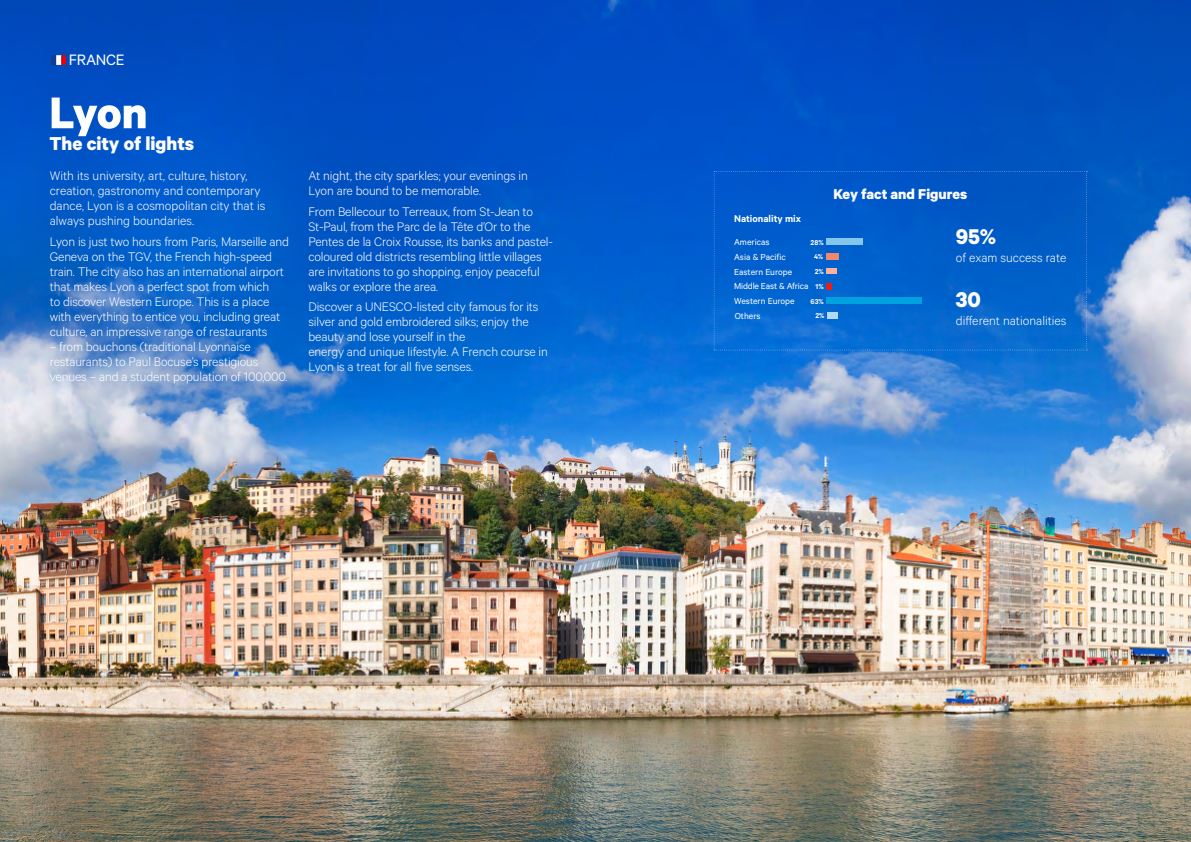
<style>
.page{position:relative;width:1191px;height:842px;background:#fff}
.page>*{position:absolute;margin:0;border:0;box-sizing:border-box;transform-origin:0 0}
.t1{font:700 50px "Calibre";color:#fff}
.t2{font:700 24px "Calibre";color:#fff}
.t3{font:700 21px "Calibre";color:#fff}
.t4{font:17px "Calibre";letter-spacing:-.015em;color:#fff}
.t5{font:700 16px "Calibre";color:#fff}
.t6{font:300 14px/15px "Calibre";letter-spacing:-.01em;color:#fff}
.t7{font:600 11px "Calibre";color:#fff}
.t8{font:9.8px "Calibre";color:#fff}
.t9{font:600 8px "Calibre";color:#fff}
.s1{font-weight:600;font-size:8px}
</style>
<div class="page">
<img style="left:0;top:0;width:1191px;height:842px">
<div style="left:51px;top:55px;width:5px;height:10px;background:#0f3f93"></div>
<div style="left:56px;top:55px;width:5px;height:10px;background:#fff"></div>
<div style="left:61px;top:55px;width:5px;height:10px;background:#e3000b"></div>
<svg style="left:713px;top:171px;width:374px;height:180px;background:#0261cb"></svg>
<div style="left:826px;top:239px;width:36px;height:6px;background:#85c6ed"></div>
<div style="left:826px;top:254px;width:13px;height:6px;background:#f1886e"></div>
<div style="left:827px;top:313px;width:10px;height:6px;background:#b4d9f4"></div>
<div style="left:826px;top:268px;width:11px;height:6px;background:#f7b39d"></div>
<p class="t4" style="left:69px;top:50px;width:57px">FRANCE</p>
<h1 class="t1" style="left:49px;top:82px;width:100px">Lyon</h1>
<h3 class="t3" style="left:49px;top:131px;width:146px">The city of lights</h3>
<p class="t6" style="left:50px;top:168px;width:217px">With its university, art, culture, history, creation, gastronomy and contemporary dance, Lyon is a cosmopolitan city that is always pushing boundaries.</p>
<p class="t6" style="left:50px;top:233px;width:241px">Lyon is just two hours from Paris, Marseille and Geneva on the TGV, the French high-speed train. The city also has an international airport that makes Lyon a perfect spot from which<br>to discover Western Europe. This is a place with everything to entice you, including great culture, an impressive range of restaurants</p>
<p class="t6" style="left:50px;top:338px;width:239px">– from bouchons (traditional Lyonnaise restaurants) to Paul Bocuse’s prestigious venues – and a student population of 100,000.</p>
<p class="t6" style="left:308px;top:168px;width:221px">At night, the city sparkles; your evenings in<br>Lyon are bound to be memorable.</p>
<p class="t6" style="left:308px;top:203px;width:246px">From Bellecour to Terreaux, from St-Jean to St-Paul, from the Parc de la Tête d’Or to the Pentes de la Croix Rousse, its banks and pastel&shy;coloured old districts resembling little villages are invitations to go shopping, enjoy peaceful walks or explore the area.</p>
<p class="t6" style="left:308px;top:299px;width:241px">Discover a UNESCO-listed city famous for its silver and gold embroidered silks; enjoy the beauty and lose yourself in the<br>energy and unique lifestyle. A French course in Lyon is a treat for all five senses.</p>
<p class="t7" style="left:734px;top:212px;width:68px">Nationality mix</p>
<p class="t8" style="left:734px;top:236px;width:37px">Americas</p>
<p class="t9" style="left:810px;top:237px;width:15px">28%</p>
<p class="t8" style="left:734px;top:251px;width:53px">Asia &amp; Pacific</p>
<p class="t9" style="left:814px;top:252px;width:11px">4%</p>
<p class="t8" style="left:734px;top:266px;width:60px">Eastern Europe</p>
<p class="t9" style="left:814px;top:267px;width:11px">2%</p>
<p class="t8" style="left:734px;top:281px;width:91px">Middle East &amp; Africa <span class="s1">1%</span></p>
<p class="t8" style="left:734px;top:295px;width:62px">Western Europe</p>
<p class="t9" style="left:810px;top:296px;width:15px">63%</p>
<p class="t8" style="left:734px;top:310px;width:27px">Others</p>
<p class="t9" style="left:815px;top:311px;width:11px">2%</p>
<p class="t5" style="left:833px;top:184px;width:136px">Key fact and Figures</p>
<h2 class="t2" style="left:956px;top:222px;width:42px">95%</h2>
<p class="t6" style="left:956px;top:250px;width:112px">of exam success rate</p>
<h2 class="t2" style="left:956px;top:284px;width:27px">30</h2>
<p class="t6" style="left:956px;top:312px;width:112px">different nationalities</p>
</div>
